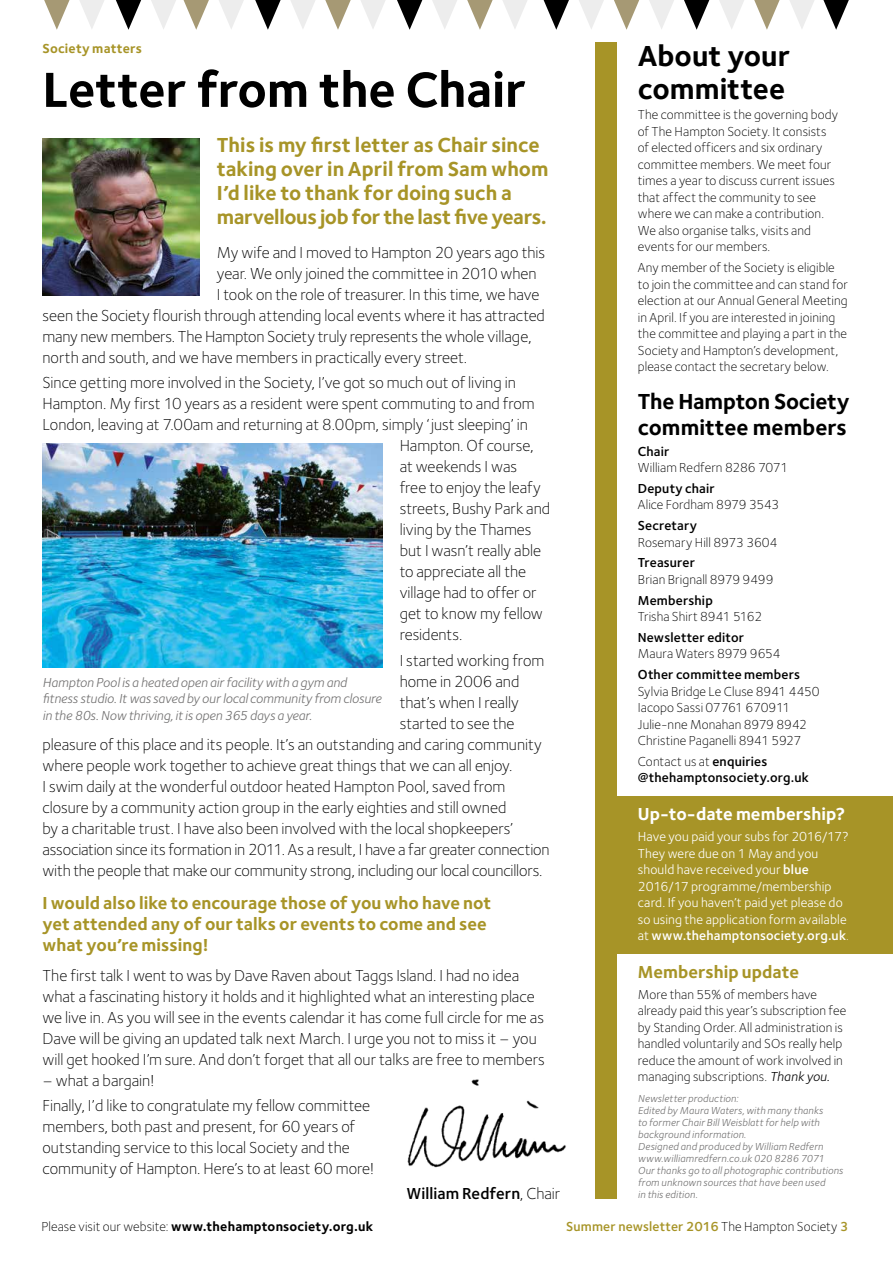
<style>
.page{position:relative;width:893px;height:1263px;background:#fff}
.page>*{position:absolute;margin:0;border:0;box-sizing:border-box;transform-origin:0 0}
.t1{font:700 51px "Foundry Sterling";letter-spacing:-.005em;color:#000}
.t2{font:700 30px/33px "Foundry Sterling";color:#000}
.t3{font:700 22.5px/25.5px "Foundry Sterling";letter-spacing:-.005em;color:#000}
.t4{font:700 21px/24px "Foundry Sterling";color:#a79427}
.t5{font:700 18px/21px "Foundry Sterling";color:#a79427}
.t6{font:700 18px "Foundry Sterling";letter-spacing:.005em;color:#fff}
.t7{font:300 16.5px/21px "Foundry Sterling";letter-spacing:-.005em;color:#000}
.t8{font:600 16.5px "Foundry Sterling";letter-spacing:.005em;color:#000}
.t9{font:300 13.5px/16.5px "Foundry Sterling";letter-spacing:.005em;color:#000}
.t10{font:13.5px/16.5px "Foundry Sterling";letter-spacing:.01em;color:#fff}
.t11{font:italic 13.5px/16.5px "Foundry Sterling";letter-spacing:-.005em;color:#706f6f}
.t12{font:600 13.5px/16.5px "Foundry Sterling";letter-spacing:.015em;color:#000}
.t13{font:700 13.5px "Foundry Sterling";letter-spacing:.015em;color:#000}
.t14{font:600 13.5px "Foundry Sterling";letter-spacing:.01em;color:#a79427}
.t15{font:700 13.5px "Foundry Sterling";letter-spacing:.015em;color:#a79427}
.t16{font:italic 10.5px/12px "Foundry Sterling";letter-spacing:.015em;color:#706f6f}
.s1{font-weight:300}
.s2{font-weight:600}
.s3{font-weight:400;font-style:italic}
.s4{font-weight:300;color:#000}
</style>
<div class="page">
<div style="left:610px;top:796px;width:283px;height:158px;background:#a79427"></div>
<div style="left:595px;top:43px;width:22px;height:1156px;background:#a79427"></div>
<img style="left:43px;top:444px;width:340px;height:223px">
<img style="left:43px;top:138px;width:157px;height:158px">
<svg style="left:44px;top:0;width:26px;height:30px"></svg>
<svg style="left:184px;top:0;width:25px;height:30px"></svg>
<svg style="left:325px;top:0;width:26px;height:30px"></svg>
<svg style="left:467px;top:0;width:26px;height:30px"></svg>
<svg style="left:614px;top:0;width:25px;height:30px"></svg>
<svg style="left:754px;top:0;width:26px;height:30px"></svg>
<svg style="left:79px;top:0;width:25px;height:29px"></svg>
<svg style="left:219px;top:0;width:25px;height:29px"></svg>
<svg style="left:361px;top:0;width:24px;height:29px"></svg>
<svg style="left:503px;top:0;width:24px;height:29px"></svg>
<svg style="left:649px;top:0;width:25px;height:29px"></svg>
<svg style="left:790px;top:0;width:24px;height:29px"></svg>
<svg style="left:151px;top:0;width:25px;height:29px"></svg>
<svg style="left:291px;top:0;width:24px;height:29px"></svg>
<svg style="left:432px;top:0;width:25px;height:29px"></svg>
<svg style="left:579px;top:0;width:25px;height:29px"></svg>
<svg style="left:719px;top:0;width:25px;height:29px"></svg>
<svg style="left:116px;top:0;width:25px;height:30px"></svg>
<svg style="left:255px;top:0;width:26px;height:30px"></svg>
<svg style="left:397px;top:0;width:25px;height:30px"></svg>
<svg style="left:544px;top:0;width:25px;height:30px"></svg>
<svg style="left:684px;top:0;width:25px;height:30px"></svg>
<svg style="left:823px;top:0;width:26px;height:30px"></svg>
<img style="left:407px;top:1079px;width:159px;height:89px">
<p class="t15" style="left:43px;top:40px;width:101px">Society matters</p>
<h1 class="t1" style="left:43px;top:59px;width:485px">Letter from the Chair</h1>
<p class="t4" style="left:217px;top:133px;width:333px">This is my first letter as Chair since taking over in April from Sam whom I’d like to thank for doing such a marvellous job for the last five years.</p>
<p class="t7" style="left:217px;top:242px;width:330px">My wife and I moved to Hampton 20 years ago this</p>
<p class="t7" style="left:217px;top:263px;width:321px">year. We only joined the committee in 2010 when</p>
<p class="t7" style="left:217px;top:284px;width:324px">I took on the role of treasurer. In this time, we have</p>
<p class="t7" style="left:43px;top:305px;width:504px">seen the Society flourish through attending local events where it has attracted</p>
<p class="t7" style="left:43px;top:326px;width:491px">many new members. The Hampton Society truly represents the whole village,</p>
<p class="t7" style="left:43px;top:347px;width:426px">north and south, and we have members in practically every street.</p>
<p class="t7" style="left:43px;top:372px;width:475px">Since getting more involved in the Society, I’ve got so much out of living in</p>
<p class="t7" style="left:43px;top:393px;width:494px">Hampton. My first 10 years as a resident were spent commuting to and from</p>
<p class="t7" style="left:43px;top:414px;width:487px">London, leaving at 7.00am and returning at 8.00pm, simply ‘just sleeping’ in</p>
<p class="t7" style="left:400px;top:435px;width:136px">Hampton. Of course,</p>
<p class="t7" style="left:400px;top:456px;width:119px">at weekends I was</p>
<p class="t7" style="left:400px;top:477px;width:143px">free to enjoy the leafy</p>
<p class="t7" style="left:400px;top:498px;width:152px">streets, Bushy Park and</p>
<p class="t7" style="left:400px;top:519px;width:133px">living by the Thames</p>
<p class="t7" style="left:400px;top:540px;width:143px">but I wasn’t really able</p>
<p class="t7" style="left:400px;top:561px;width:128px">to appreciate all the</p>
<p class="t7" style="left:400px;top:582px;width:138px">village had to offer or</p>
<p class="t7" style="left:400px;top:603px;width:145px">get to know my fellow</p>
<p class="t7" style="left:400px;top:624px;width:64px">residents.</p>
<p class="t7" style="left:400px;top:649px;width:146px">I started working from</p>
<p class="t7" style="left:400px;top:670px;width:121px">home in 2006 and</p>
<p class="t7" style="left:400px;top:691px;width:121px">that’s when I really</p>
<p class="t7" style="left:400px;top:712px;width:116px">started to see the</p>
<p class="t7" style="left:43px;top:733px;width:501px">pleasure of this place and its people. It’s an outstanding and caring community</p>
<p class="t7" style="left:43px;top:754px;width:471px">where people work together to achieve great things that we can all enjoy.</p>
<p class="t7" style="left:43px;top:775px;width:464px">I swim daily at the wonderful outdoor heated Hampton Pool, saved from</p>
<p class="t7" style="left:43px;top:796px;width:465px">closure by a community action group in the early eighties and still owned</p>
<p class="t7" style="left:43px;top:817px;width:472px">by a charitable trust. I have also been involved with the local shopkeepers’</p>
<p class="t7" style="left:43px;top:838px;width:509px">association since its formation in 2011. As a result, I have a far greater connection</p>
<p class="t7" style="left:43px;top:859px;width:501px">with the people that make our community strong, including our local councillors.</p>
<p class="t5" style="left:43px;top:892px;width:450px">I would also like to encourage those of you who have not yet attended any of our talks or events to come and see what you’re missing!</p>
<p class="t7" style="left:43px;top:964px;width:504px">The first talk I went to was by Dave Raven about Taggs Island. I had no idea what a fascinating history it holds and it highlighted what an interesting place we live in. As you will see in the events calendar it has come full circle for me as Dave will be giving an updated talk next March. I urge you not to miss it – you will get hooked I’m sure. And don’t forget that all our talks are free to members</p>
<p class="t7" style="left:43px;top:1067px;width:329px;line-height:25.2px">– what a bargain!<br>Finally, I’d like to congratulate my fellow committee</p>
<p class="t7" style="left:43px;top:1116px;width:333px">members, both past and present, for 60 years of outstanding service to this local Society and the community of Hampton. Here’s to at least 60 more!</p>
<p class="t11" style="left:43px;top:674px;width:341px">Hampton Pool is a heated open air facility with a gym and fitness studio. It was saved by our local community from closure in the 80s. Now thriving, it is open 365 days a year.</p>
<p class="t8" style="left:407px;top:1184px;width:155px">William Redfern<span class="s1">, Chair</span></p>
<h2 class="t2" style="left:638px;top:39px;width:154px">About your committee</h2>
<p class="t9" style="left:638px;top:106px;width:202px">The committee is the governing body of The Hampton Society. It consists of elected officers and six ordinary committee members. We meet four times a year to discuss current issues that affect the community to see where we can make a contribution.<br>We also organise talks, visits and events for our members.</p>
<p class="t9" style="left:638px;top:259px;width:212px">Any member of the Society is eligible to join the committee and can stand for election at our Annual General Meeting in April. If you are interested in joining the committee and playing a part in the Society and Hampton’s development, please contact the secretary below.</p>
<h3 class="t3" style="left:638px;top:389px;width:214px">The Hampton Society committee members</h3>
<p class="t12" style="left:638px;top:443px;width:33px">Chair</p>
<p class="t9" style="left:638px;top:459px;width:152px">William Redfern 8286 7071</p>
<p class="t12" style="left:638px;top:480px;width:79px">Deputy chair</p>
<p class="t9" style="left:638px;top:496px;width:143px">Alice Fordham 8979 3543</p>
<p class="t12" style="left:638px;top:517px;width:61px">Secretary</p>
<p class="t9" style="left:638px;top:534px;width:141px">Rosemary Hill 8973 3604</p>
<p class="t12" style="left:638px;top:554px;width:59px">Treasurer</p>
<p class="t9" style="left:638px;top:571px;width:137px">Brian Brignall 8979 9499</p>
<p class="t12" style="left:638px;top:592px;width:76px">Membership</p>
<p class="t9" style="left:638px;top:608px;width:126px">Trisha Shirt 8941 5162</p>
<p class="t12" style="left:638px;top:629px;width:108px">Newsletter editor</p>
<p class="t9" style="left:638px;top:645px;width:144px">Maura Waters 8979 9654</p>
<p class="t12" style="left:638px;top:666px;width:164px">Other committee members</p>
<p class="t9" style="left:638px;top:683px;width:183px">Sylvia Bridge Le Cluse 8941 4450<br>Iacopo Sassi 07761 670911<br>Julie-nne Monahan 8979 8942<br>Christine Paganelli 8941 5927</p>
<p class="t12" style="left:638px;top:753px;width:172px"><span class="s1">Contact us at</span> enquiries @thehamptonsociety.org.uk</p>
<p class="t6" style="left:638px;top:804px;width:209px">Up-to-date membership?</p>
<p class="t10" style="left:638px;top:828px;width:213px">Have you paid your subs for 2016/17?<br>They were due on 1 May and you should have received your <span class="s2">blue </span>2016/17 programme/membership card. If you haven’t paid yet please do so using the application form available at <span class="s2">www.thehamptonsociety.org.uk</span><span class="s1">.</span></p>
<p class="t5" style="left:638px;top:961px;width:163px">Membership update</p>
<p class="t9" style="left:638px;top:986px;width:210px">More than 55% of members have already paid this year’s subscription fee by Standing Order. All administration is handled voluntarily and SOs really help reduce the amount of work involved in managing subscriptions. <span class="s3">Thank you.</span></p>
<p class="t16" style="left:638px;top:1092px;width:207px">Newsletter production:<br>Edited by Maura Waters, with many thanks<br>to former Chair Bill Weisblatt for help with background information.<br>Designed and produced by William Redfern www.williamredfern.co.uk 020 8286 7071<br>Our thanks go to all photographic contributions from unknown sources that have been used<br>in this edition.</p>
<p class="t13" style="left:41px;top:1218px;width:333px"><span class="s1">Please visit our website:</span> www.thehamptonsociety.org.uk</p>
<p class="t14" style="left:566px;top:1218px;width:284px">Summer newsletter 2016 <span class="s4">The Hampton Society</span> 3</p>
</div>
